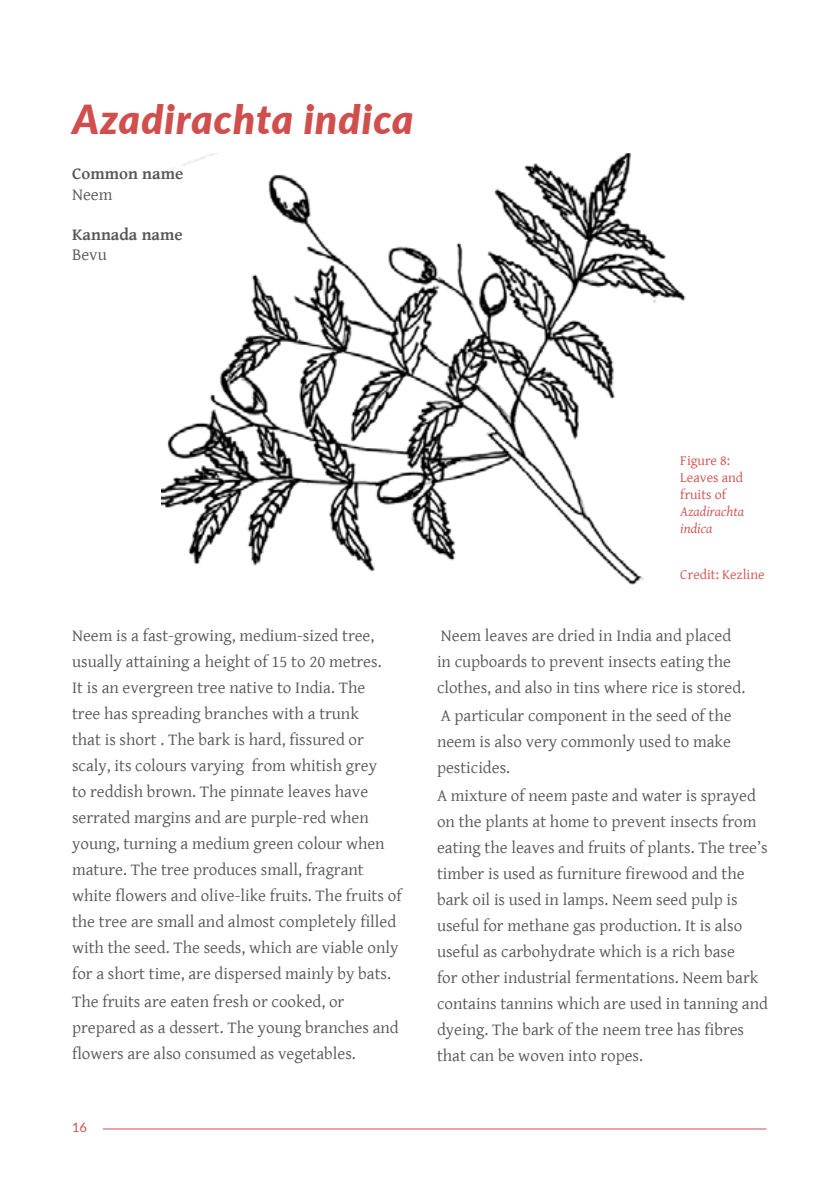
<style>
.page{position:relative;width:840px;height:1191px;background:#fff}
.page>*{position:absolute;margin:0;border:0;box-sizing:border-box;transform-origin:0 0}
.t1{font:italic 900 40px "Lato";letter-spacing:.03em;color:#d04f4d}
.t2{font:17px/26px "Gentium Basic";color:#585756}
.t3{font:700 17px "Gentium Basic";color:#575756}
.t4{font:17px "Gentium Basic";color:#575756}
.t5{font:14px/16.8px "Gentium Basic";color:#d04f4d}
.t6{font:italic 14px/16.8px "Gentium Basic";color:#d04f4d}
.t7{font:13px "Lato";color:#d04f4d}
</style>
<div class="page">
<hr style="left:103px;top:1128px;width:663px;height:1px;background:#d04f4d">
<img style="left:162px;top:153px;width:524px;height:432px">
<h1 class="t1" style="left:72px;top:90px;width:342px">Azadirachta indica</h1>
<p class="t3" style="left:72px;top:161px;width:113px">Common name</p>
<p class="t4" style="left:72px;top:181px;width:42px">Neem</p>
<p class="t3" style="left:72px;top:222px;width:112px">Kannada name</p>
<p class="t4" style="left:72px;top:242px;width:36px">Bevu</p>
<p class="t2" style="left:72px;top:622px;width:331px">Neem is a fast-growing, medium-sized tree, usually attaining a height of 15 to 20 metres.<br>It is an evergreen tree native to India. The<br>tree has spreading branches with a trunk<br>that is short . The bark is hard, fissured or scaly, its colours varying from whitish grey<br>to reddish brown. The pinnate leaves have serrated margins and are purple-red when young, turning a medium green colour when mature. The tree produces small, fragrant white flowers and olive-like fruits. The fruits of the tree are small and almost completely filled with the seed. The seeds, which are viable only for a short time, are dispersed mainly by bats.</p>
<p class="t2" style="left:72px;top:988px;width:328px">The fruits are eaten fresh or cooked, or prepared as a dessert. The young branches and flowers are also consumed as vegetables.</p>
<p class="t7" style="left:72px;top:1117px;width:17px">16</p>
<p class="t5" style="left:680px;top:452px;width:64px">Figure 8:<br>Leaves and fruits of</p>
<p class="t6" style="left:680px;top:502px;width:65px">Azadirachta indica</p>
<p class="t5" style="left:680px;top:565px;width:86px">Credit: Kezline</p>
<p class="t2" style="left:437px;top:622px;width:309px">Neem leaves are dried in India and placed in cupboards to prevent insects eating the clothes, and also in tins where rice is stored.</p>
<p class="t2" style="left:437px;top:702px;width:296px;text-align:justify">A particular component in the seed of the neem is also very commonly used to make pesticides.</p>
<p class="t2" style="left:437px;top:782px;width:332px">A mixture of neem paste and water is sprayed on the plants at home to prevent insects from eating the leaves and fruits of plants. The tree’s timber is used as furniture firewood and the bark oil is used in lamps. Neem seed pulp is useful for methane gas production. It is also useful as carbohydrate which is a rich base<br>for other industrial fermentations. Neem bark contains tannins which are used in tanning and dyeing. The bark of the neem tree has fibres that can be woven into ropes.</p>
</div>
